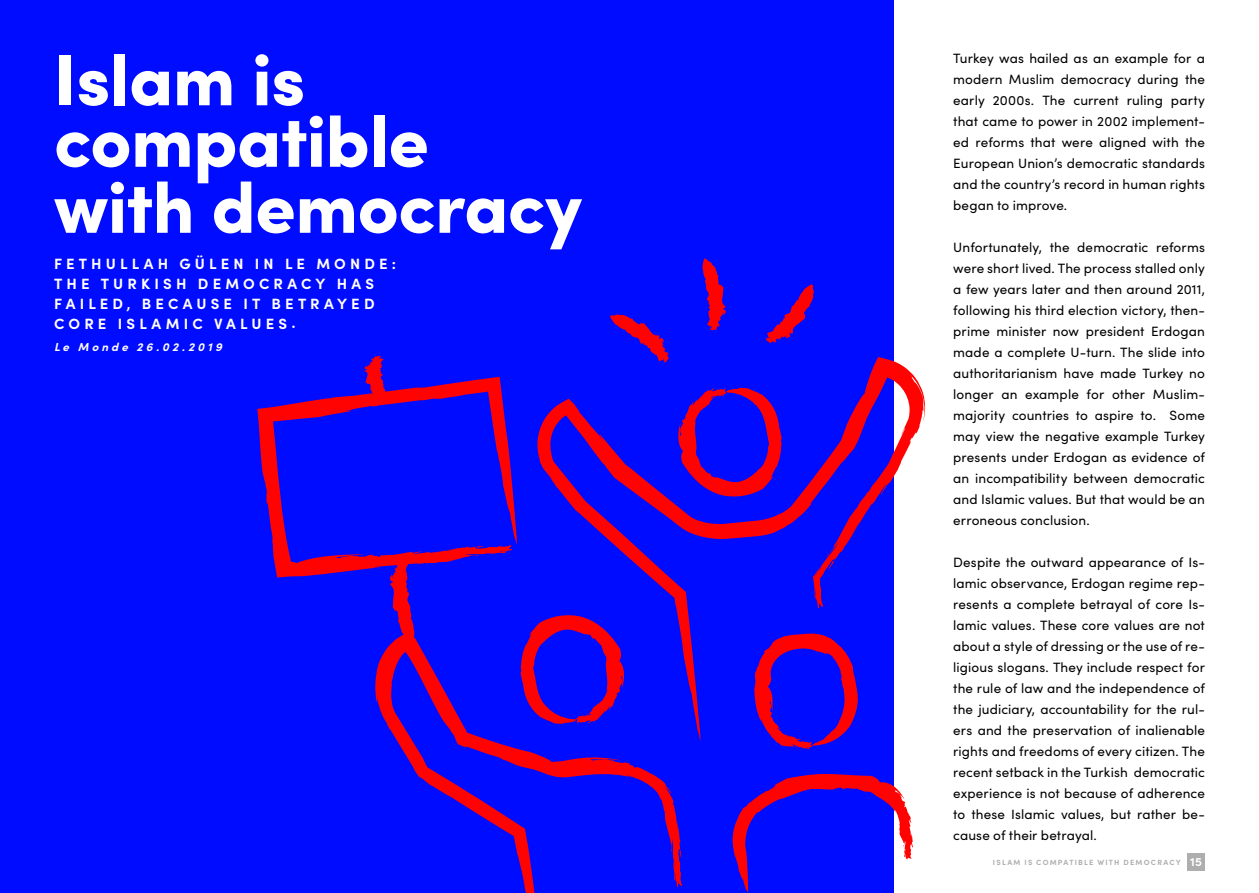
<style>
.page{position:relative;width:1259px;height:893px;background:#fff}
.page>*{position:absolute;margin:0;border:0;box-sizing:border-box;transform-origin:0 0}
.t1{font:900 72px/63.8px "Sofia Pro";letter-spacing:-.01em;color:#fff}
.t2{font:700 14.85px/19.8px "Sofia Pro";letter-spacing:.28em;color:#fff}
.t3{font:13.5px/21px "Sofia Pro";letter-spacing:.01em;color:#000;text-align:justify}
.t4{font:italic 700 11.55px "Sofia Pro";letter-spacing:.265em;color:#fff}
.t5{font:700 7.5px "Sofia Pro";letter-spacing:.165em;color:#aeaeaf}
.s1{font-size:12px;color:#fff}
</style>
<div class="page">
<div style="left:0;top:0;width:893px;height:893px;background:#000cff"></div>
<svg style="left:537px;top:357px;width:388px;height:390px"></svg>
<svg style="left:678px;top:387px;width:104px;height:110px"></svg>
<svg style="left:532px;top:615px;width:92px;height:16px"></svg>
<svg style="left:375px;top:631px;width:308px;height:262px"></svg>
<svg style="left:257px;top:377px;width:260px;height:201px"></svg>
<svg style="left:362px;top:356px;width:24px;height:43px"></svg>
<svg style="left:388px;top:556px;width:26px;height:87px"></svg>
<svg style="left:754px;top:633px;width:104px;height:116px"></svg>
<svg style="left:732px;top:774px;width:181px;height:119px"></svg>
<svg style="left:702px;top:258px;width:24px;height:72px"></svg>
<svg style="left:610px;top:314px;width:59px;height:49px"></svg>
<svg style="left:765px;top:284px;width:49px;height:60px"></svg>
<div style="left:1187px;top:853px;width:18px;height:17px;background:#aeaeaf"></div>
<h1 class="t1" style="left:54px;top:42px;width:529px">Islam is compatible with democracy</h1>
<p class="t2" style="left:54px;top:253px;width:343px">FETHULLAH GÜLEN IN LE MONDE:<br>THE TURKISH DEMOCRACY HAS<br>FAILED, BECAUSE IT BETRAYED<br>CORE ISLAMIC VALUES.</p>
<p class="t4" style="left:54px;top:338px;width:170px">Le Monde 26.02.2019</p>
<p class="t3" style="left:953px;top:47px;width:253px">Turkey was hailed as an example for a modern Muslim democracy during the early 2000s. The current ruling party that came to power in 2002 implement&shy;ed reforms that were aligned with the European Union’s democratic standards and the country’s record in human rights began to improve.</p>
<p class="t3" style="left:953px;top:236px;width:253px">Unfortunately, the democratic reforms were short lived. The process stalled only a few years later and then around 2011, following his third election victory, then&shy;prime minister now president Erdogan made a complete U-turn. The slide into authoritarianism have made Turkey no longer an example for other Muslim&shy;majority countries to aspire to. Some may view the negative example Turkey presents under Erdogan as evidence of an incompatibility between democratic and Islamic values. But that would be an erroneous conclusion.</p>
<p class="t3" style="left:953px;top:551px;width:253px">Despite the outward appearance of Is&shy;lamic observance, Erdogan regime rep&shy;resents a complete betrayal of core Is&shy;lamic values. These core values are not about a style of dressing or the use of re&shy;ligious slogans. They include respect for the rule of law and the independence of the judiciary, accountability for the rul&shy;ers and the preservation of inalienable rights and freedoms of every citizen. The recent setback in the Turkish democratic experience is not because of adherence to these Islamic values, but rather be&shy;cause of their betrayal.</p>
<p class="t5" style="left:993px;top:856px;width:210px">ISLAM IS COMPATIBLE WITH DEMOCRACY <span class="s1">15</span></p>
</div>
